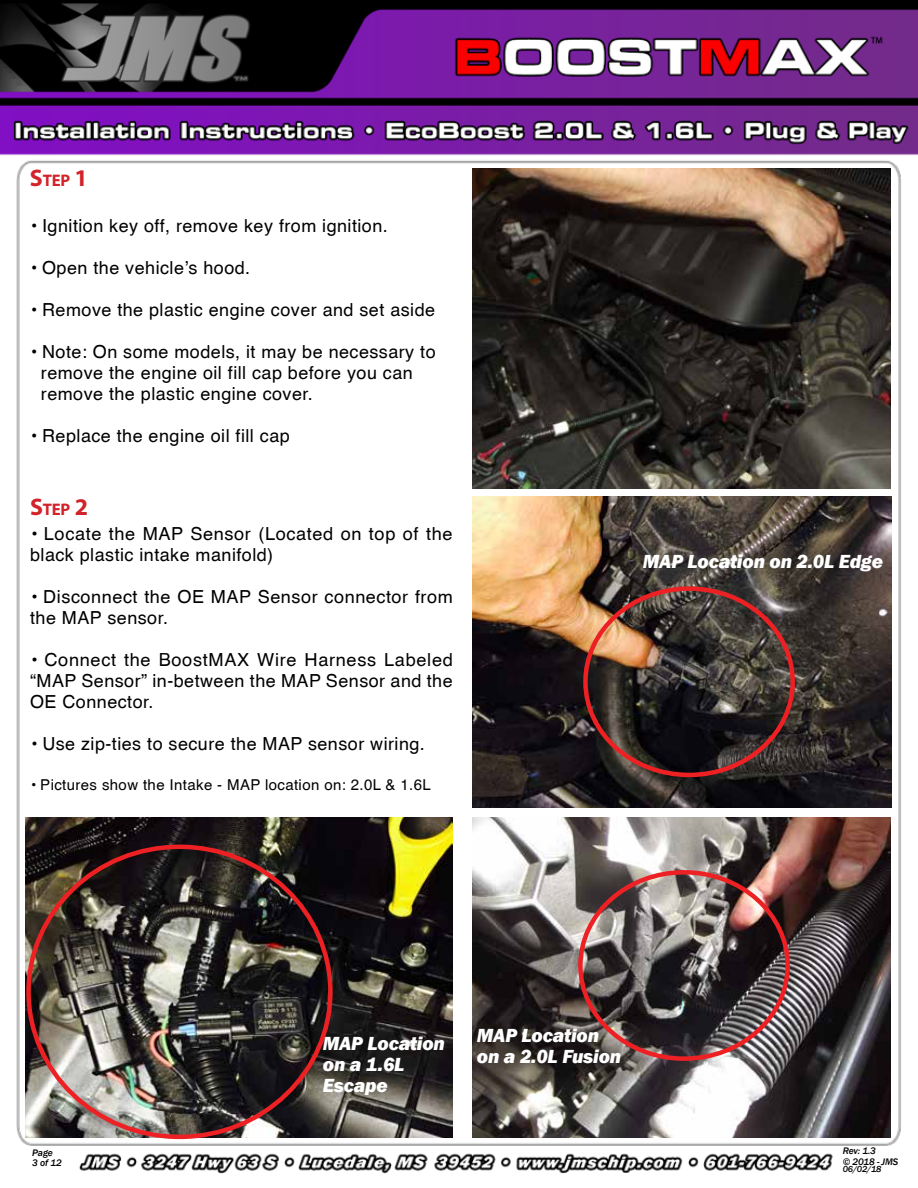
<style>
.page{position:relative;width:918px;height:1188px;background:#fff}
.page>*{position:absolute;margin:0;border:0;box-sizing:border-box;transform-origin:0 0}
.t1{font:italic 800 19.5px/21px "Franklin Gothic";letter-spacing:-.01em;color:#fff}
.t2{font:18px/21px "Helvetica";letter-spacing:.025em;color:#000}
.t3{font:700 16.8px "Myriad Pro";letter-spacing:-.015em;color:#d2232a}
.t4{font:15px "Helvetica";letter-spacing:.025em;color:#000}
.t5{font:italic 500 9.75px/10.5px "Franklin Gothic";letter-spacing:-.01em;color:#000}
.t6{font:italic 500 9px "Franklin Gothic";color:#000}
.s1{font-size:24px}
</style>
<div class="page">
<img style="left:0;top:0;width:918px;height:1174px">
<img style="left:472px;top:168px;width:419px;height:320px">
<img style="left:473px;top:497px;width:418px;height:311px">
<img style="left:472px;top:818px;width:419px;height:319px">
<img style="left:26px;top:818px;width:427px;height:319px">
<div style="left:583px;top:586px;width:212px;height:191px;border:4px solid #ed2124;border-radius:50%"></div>
<div style="left:578px;top:870px;width:212px;height:191px;border:4px solid #ed2124;border-radius:50%"></div>
<p class="t3" style="left:30px;top:170px;width:59px"><span class="s1">S</span>tep <span class="s1">1</span></p>
<p class="t2" style="left:30px;top:214px;width:359px">• Ignition key off, remove key from ignition.</p>
<p class="t2" style="left:30px;top:256px;width:222px">• Open the vehicle’s hood.</p>
<p class="t2" style="left:30px;top:298px;width:407px">• Remove the plastic engine cover and set aside</p>
<p class="t2" style="left:41px;top:340px;width:396px;text-indent:-11px">• Note: On some models, it may be necessary to remove the engine oil fill cap before you can remove the plastic engine cover.</p>
<p class="t2" style="left:30px;top:424px;width:261px">• Replace the engine oil fill cap</p>
<p class="t3" style="left:30px;top:498px;width:59px"><span class="s1">S</span>tep <span class="s1">2</span></p>
<p class="t2" style="left:30px;top:523px;width:424px">• Locate the MAP Sensor (Located on top of the black plastic intake manifold)</p>
<p class="t2" style="left:30px;top:586px;width:424px">• Disconnect the OE MAP Sensor connector from the MAP sensor.</p>
<p class="t2" style="left:30px;top:649px;width:424px;text-align:justify">• Connect the BoostMAX Wire Harness Labeled “MAP Sensor” in-between the MAP Sensor and the OE Connector.</p>
<p class="t2" style="left:30px;top:733px;width:396px">• Use zip-ties to secure the MAP sensor wiring.</p>
<p class="t4" style="left:30px;top:775px;width:402px">• Pictures show the Intake - MAP location on: 2.0L &amp; 1.6L</p>
<p class="t1" style="left:643px;top:551px;width:242px">MAP Location on 2.0L Edge</p>
<p class="t1" style="left:323px;top:1034px;width:124px">MAP Location on a 1.6L<br>Escape</p>
<p class="t1" style="left:477px;top:1025px;width:146px">MAP Location on a 2.0L Fusion</p>
<p class="t5" style="left:32px;top:1147px;width:31px">Page<br>3 of 12</p>
<p class="t5" style="left:843px;top:1146px;width:57px">Rev: 1.3<br>© 2018 - JMS</p>
<p class="t6" style="left:843px;top:1163px;width:40px">06/02/18</p>
</div>
